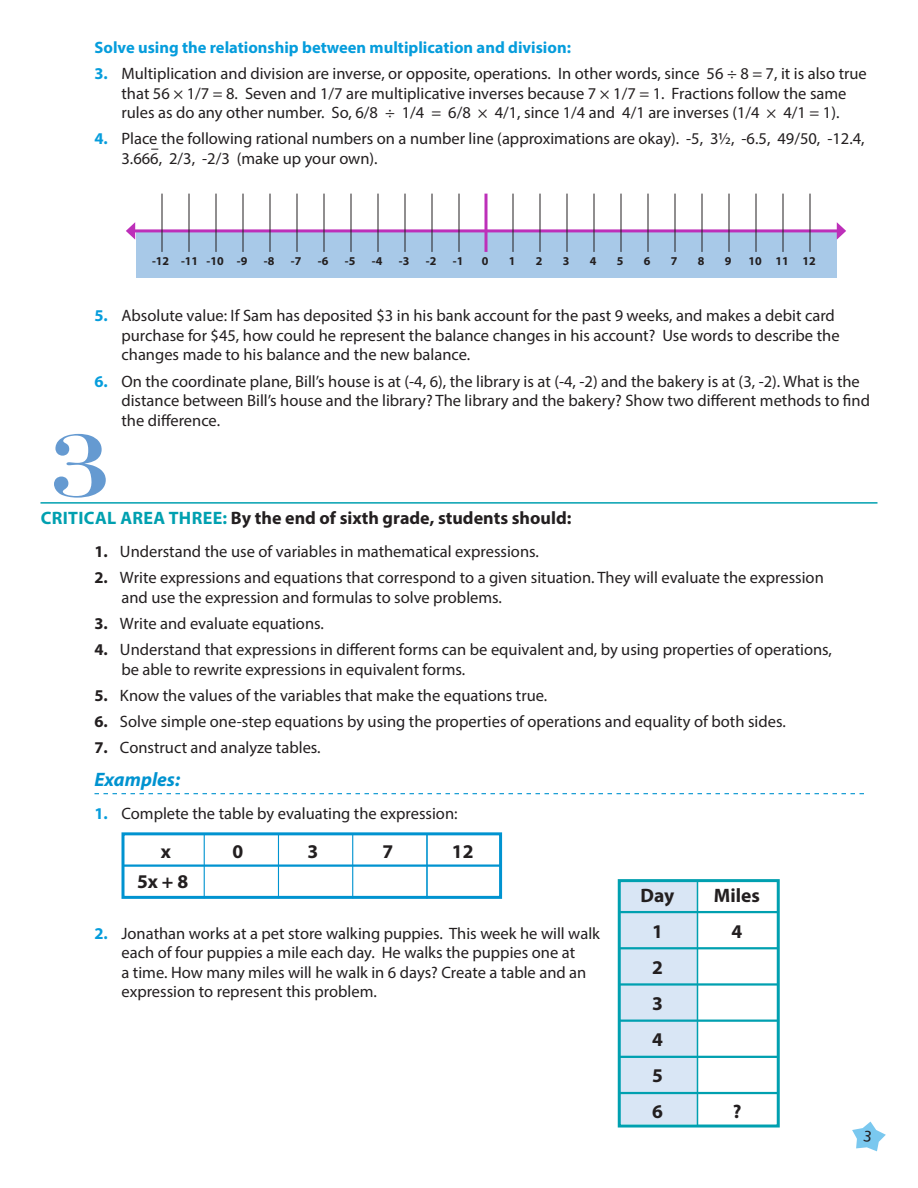
<style>
.page{position:relative;width:918px;height:1188px;background:#fff}
.page>*{position:absolute;margin:0;border:0;box-sizing:border-box;transform-origin:0 0}
.t1{font:700 19.5px/36px "Myriad Pro";color:#231f20;text-align:justify}
.t2{font:italic 700 19.5px "Myriad Pro";color:#0093d0}
.t3{font:700 18px "Myriad Pro";color:#231f20}
.t4{font:16.5px/19.5px "Myriad Pro";color:#231f20}
.t5{font:700 16.5px "Myriad Pro";color:#069ddc}
.t6{font:700 12px "Myriad Pro";color:#231f20}
.s1{font-weight:700;color:#069ddc}
.s2{color:#00a0b0}
.s3{font-weight:700}
</style>
<div class="page">
<div style="left:620px;top:881px;width:78px;height:243px;background:#d9e6f5"></div>
<div style="left:618px;top:879px;width:162px;height:249px;border:3px solid #00a0b0"></div>
<hr style="left:697px;top:881px;width:1px;height:245px;background:#00a0b0">
<hr style="left:619px;top:911px;width:160px;height:2px;background:#00a0b0">
<hr style="left:619px;top:947px;width:160px;height:2px;background:#00a0b0">
<hr style="left:619px;top:983px;width:160px;height:3px;background:#00a0b0">
<hr style="left:619px;top:1020px;width:160px;height:2px;background:#00a0b0">
<hr style="left:619px;top:1056px;width:160px;height:2px;background:#00a0b0">
<hr style="left:619px;top:1092px;width:160px;height:2px;background:#00a0b0">
<hr style="left:40px;top:502px;width:838px;height:2px;background:#00a0b0">
<svg style="left:94px;top:793px;width:770px;height:1px"></svg>
<div style="left:136px;top:231px;width:700px;height:46px;background:#a8c9e8"></div>
<hr style="left:133px;top:229px;width:706px;height:3px;background:#bd2fb9">
<svg style="left:126px;top:222px;width:9px;height:18px"></svg>
<svg style="left:837px;top:222px;width:9px;height:18px"></svg>
<hr style="left:162px;top:194px;width:1px;height:58px;background:#231f20">
<hr style="left:189px;top:194px;width:1px;height:58px;background:#231f20">
<hr style="left:216px;top:194px;width:1px;height:58px;background:#231f20">
<hr style="left:243px;top:194px;width:1px;height:58px;background:#231f20">
<hr style="left:270px;top:194px;width:1px;height:58px;background:#231f20">
<hr style="left:297px;top:194px;width:1px;height:58px;background:#231f20">
<hr style="left:324px;top:194px;width:1px;height:58px;background:#231f20">
<hr style="left:351px;top:194px;width:1px;height:58px;background:#231f20">
<hr style="left:378px;top:194px;width:1px;height:58px;background:#231f20">
<hr style="left:405px;top:194px;width:1px;height:58px;background:#231f20">
<hr style="left:432px;top:194px;width:1px;height:58px;background:#231f20">
<hr style="left:459px;top:194px;width:1px;height:58px;background:#231f20">
<svg style="left:484px;top:194px;width:4px;height:58px"></svg>
<hr style="left:513px;top:194px;width:1px;height:58px;background:#231f20">
<hr style="left:540px;top:194px;width:1px;height:58px;background:#231f20">
<hr style="left:567px;top:194px;width:1px;height:58px;background:#231f20">
<hr style="left:594px;top:194px;width:1px;height:58px;background:#231f20">
<hr style="left:621px;top:194px;width:1px;height:58px;background:#231f20">
<hr style="left:648px;top:194px;width:1px;height:58px;background:#231f20">
<hr style="left:675px;top:194px;width:1px;height:58px;background:#231f20">
<hr style="left:702px;top:194px;width:1px;height:58px;background:#231f20">
<hr style="left:729px;top:194px;width:1px;height:58px;background:#231f20">
<hr style="left:756px;top:194px;width:1px;height:58px;background:#231f20">
<hr style="left:783px;top:194px;width:1px;height:58px;background:#231f20">
<hr style="left:810px;top:194px;width:1px;height:58px;background:#231f20">
<svg style="left:54px;top:434px;width:52px;height:64px"></svg>
<div style="left:122px;top:832px;width:380px;height:67px;border:3px solid #0093d0"></div>
<hr style="left:204px;top:835px;width:1px;height:63px;background:#0093d0">
<hr style="left:278px;top:835px;width:1px;height:63px;background:#0093d0">
<hr style="left:352px;top:835px;width:1px;height:63px;background:#0093d0">
<hr style="left:426px;top:835px;width:2px;height:63px;background:#0093d0">
<hr style="left:122px;top:864px;width:379px;height:3px;background:#0093d0">
<svg style="left:852px;top:1122px;width:34px;height:29px"></svg>
<p class="t5" style="left:94px;top:37px;width:478px">Solve using the relationship between multiplication and division:</p>
<p class="t4" style="left:94px;top:64px;width:774px;text-align:center"><span class="s1">3.</span> Multiplication and division are inverse, or opposite, operations. In other words, since 56 ÷ 8 = 7, it is also true that 56 × 1/7 = 8. Seven and 1/7 are multiplicative inverses because 7 × 1/7 = 1. Fractions follow the same<br>rules as do any other number. So, 6/8 ÷ 1/4 = 6/8 × 4/1, since 1/4 and 4/1 are inverses (1/4 × 4/1 = 1).</p>
<p class="t4" style="left:121px;top:129px;width:745px;text-indent:-27px"><span class="s1">4.</span> Place the following rational numbers on a number line (approximations are okay). -5, 3½, -6.5, 49/50, -12.4,<br>3.666, 2/3, -2/3 (make up your own).</p>
<p class="t6" style="left:152px;top:253px;width:97px">-12 -11 -10 -9</p>
<p class="t6" style="left:264px;top:253px;width:12px">-8</p>
<p class="t6" style="left:291px;top:253px;width:12px">-7</p>
<p class="t6" style="left:318px;top:253px;width:12px">-6</p>
<p class="t6" style="left:345px;top:253px;width:12px">-5</p>
<p class="t6" style="left:372px;top:253px;width:12px">-4</p>
<p class="t6" style="left:399px;top:253px;width:12px">-3</p>
<p class="t6" style="left:426px;top:253px;width:12px">-2</p>
<p class="t6" style="left:453px;top:253px;width:12px">-1</p>
<p class="t6" style="left:482px;top:253px;width:8px">0</p>
<p class="t6" style="left:509px;top:253px;width:8px">1</p>
<p class="t6" style="left:536px;top:253px;width:8px">2</p>
<p class="t6" style="left:563px;top:253px;width:8px">3</p>
<p class="t6" style="left:590px;top:253px;width:8px">4</p>
<p class="t6" style="left:617px;top:253px;width:8px">5</p>
<p class="t6" style="left:644px;top:253px;width:8px">6</p>
<p class="t6" style="left:671px;top:253px;width:8px">7</p>
<p class="t6" style="left:698px;top:253px;width:8px">8</p>
<p class="t6" style="left:725px;top:253px;width:8px">9</p>
<p class="t6" style="left:748px;top:253px;width:69px">10 11 12</p>
<p class="t4" style="left:121px;top:306px;width:720px;text-indent:-27px"><span class="s1">5.</span> Absolute value: If Sam has deposited $3 in his bank account for the past 9 weeks, and makes a debit card purchase for $45, how could he represent the balance changes in his account? Use words to describe the changes made to his balance and the new balance.</p>
<p class="t4" style="left:121px;top:371px;width:750px;text-indent:-27px"><span class="s1">6.</span> On the coordinate plane, Bill’s house is at (-4, 6), the library is at (-4, -2) and the bakery is at (3, -2). What is the distance between Bill’s house and the library? The library and the bakery? Show two different methods to find the difference.</p>
<p class="t3" style="left:41px;top:506px;width:532px"><span class="s2">CRITICAL AREA THREE:</span> By the end of sixth grade, students should:</p>
<p class="t4" style="left:94px;top:541px;width:446px"><span class="s3">1.</span> Understand the use of variables in mathematical expressions.</p>
<p class="t4" style="left:121px;top:568px;width:704px;text-indent:-27px"><span class="s3">2.</span> Write expressions and equations that correspond to a given situation. They will evaluate the expression and use the expression and formulas to solve problems.</p>
<p class="t4" style="left:94px;top:613px;width:231px"><span class="s3">3.</span> Write and evaluate equations.</p>
<p class="t4" style="left:121px;top:640px;width:712px;text-indent:-27px"><span class="s3">4.</span> Understand that expressions in different forms can be equivalent and, by using properties of operations, be able to rewrite expressions in equivalent forms.</p>
<p class="t4" style="left:94px;top:685px;width:454px"><span class="s3">5.</span> Know the values of the variables that make the equations true.</p>
<p class="t4" style="left:94px;top:712px;width:693px"><span class="s3">6.</span> Solve simple one-step equations by using the properties of operations and equality of both sides.</p>
<p class="t4" style="left:94px;top:738px;width:228px"><span class="s3">7.</span> Construct and analyze tables.</p>
<p class="t2" style="left:94px;top:767px;width:87px">Examples:</p>
<p class="t4" style="left:94px;top:804px;width:365px"><span class="s1">1.</span> Complete the table by evaluating the expression:</p>
<p class="t1" style="left:161px;top:833px;width:12px">x</p>
<p class="t1" style="left:232px;top:833px;width:12px">0</p>
<p class="t1" style="left:307px;top:833px;width:12px">3</p>
<p class="t1" style="left:382px;top:833px;width:12px">7</p>
<p class="t1" style="left:452px;top:833px;width:23px">12</p>
<p class="t1" style="left:137px;top:863px;width:53px">5x + 8</p>
<p class="t4" style="left:121px;top:923px;width:480px;text-indent:-27px"><span class="s1">2.</span> Jonathan works at a pet store walking puppies. This week he will walk each of four puppies a mile each day. He walks the puppies one at<br>a time. How many miles will he walk in 6 days? Create a table and an expression to represent this problem.</p>
<p class="t1" style="left:641px;top:877px;width:35px">Day</p>
<p class="t1" style="left:714px;top:877px;width:48px">Miles</p>
<p class="t1" style="left:652px;top:913px;width:12px">1</p>
<p class="t1" style="left:732px;top:913px;width:12px">4</p>
<p class="t1" style="left:652px;top:949px;width:12px">2<br>3<br>4<br>5<br>6</p>
<p class="t1" style="left:733px;top:1093px;width:10px">?</p>
</div>
